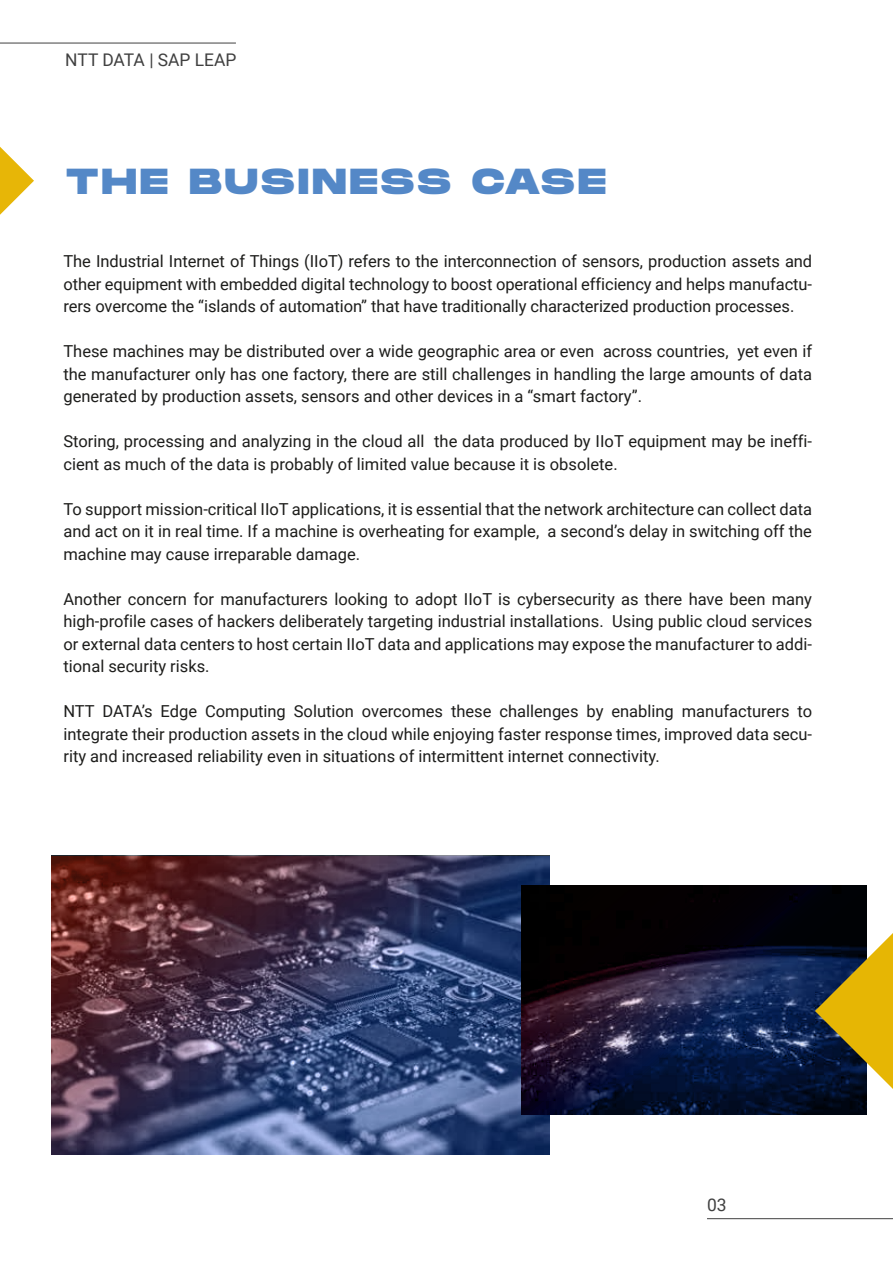
<style>
.page{position:relative;width:893px;height:1263px;background:#fff}
.page>*{position:absolute;margin:0;border:0;box-sizing:border-box;transform-origin:0 0}
.t1{font:800 36px "Monument Extended";letter-spacing:.1em;color:#5488c7}
.t2{font:17.4px "Roboto";color:#404040}
.t3{font:16.5px/22.5px "Roboto";color:#1d1d1b;text-align:justify}
</style>
<div class="page">
<img style="left:51px;top:856px;width:499px;height:298px">
<svg style="left:521px;top:885px;width:345px;height:230px;background:#11132a"></svg>
<hr style="left:707px;top:1218px;width:186px;height:1px;background:#404040">
<hr style="left:0;top:43px;width:236px;height:1px;background:#404040">
<svg style="left:815px;top:933px;width:78px;height:156px;background:#7f6f27"></svg>
<svg style="left:0;top:147px;width:34px;height:68px"></svg>
<p class="t2" style="left:65px;top:47px;width:173px">NTT DATA | SAP LEAP</p>
<h1 class="t1" style="left:66px;top:156px;width:541px">THE BUSINESS CASE</h1>
<p class="t3" style="left:63px;top:249px;width:750px">The Industrial Internet of Things (IIoT) refers to the interconnection of sensors, production assets and other equipment with embedded digital technology to boost operational efficiency and helps manufactu&shy;rers overcome the “islands of automation” that have traditionally characterized production processes.</p>
<p class="t3" style="left:63px;top:339px;width:750px">These machines may be distributed over a wide geographic area or even across countries, yet even if the manufacturer only has one factory, there are still challenges in handling the large amounts of data generated by production assets, sensors and other devices in a “smart factory”.</p>
<p class="t3" style="left:63px;top:429px;width:750px">Storing, processing and analyzing in the cloud all the data produced by IIoT equipment may be ineffi&shy;cient as much of the data is probably of limited value because it is obsolete.</p>
<p class="t3" style="left:63px;top:497px;width:750px">To support mission-critical IIoT applications, it is essential that the network architecture can collect data and act on it in real time. If a machine is overheating for example, a second’s delay in switching off the machine may cause irreparable damage.</p>
<p class="t3" style="left:63px;top:587px;width:750px">Another concern for manufacturers looking to adopt IIoT is cybersecurity as there have been many high-profile cases of hackers deliberately targeting industrial installations. Using public cloud services or external data centers to host certain IIoT data and applications may expose the manufacturer to addi&shy;tional security risks.</p>
<p class="t3" style="left:63px;top:699px;width:750px">NTT DATA’s Edge Computing Solution overcomes these challenges by enabling manufacturers to integrate their production assets in the cloud while enjoying faster response times, improved data secu&shy;rity and increased reliability even in situations of intermittent internet connectivity.</p>
<p class="t2" style="left:707px;top:1192px;width:21px">03</p>
</div>
